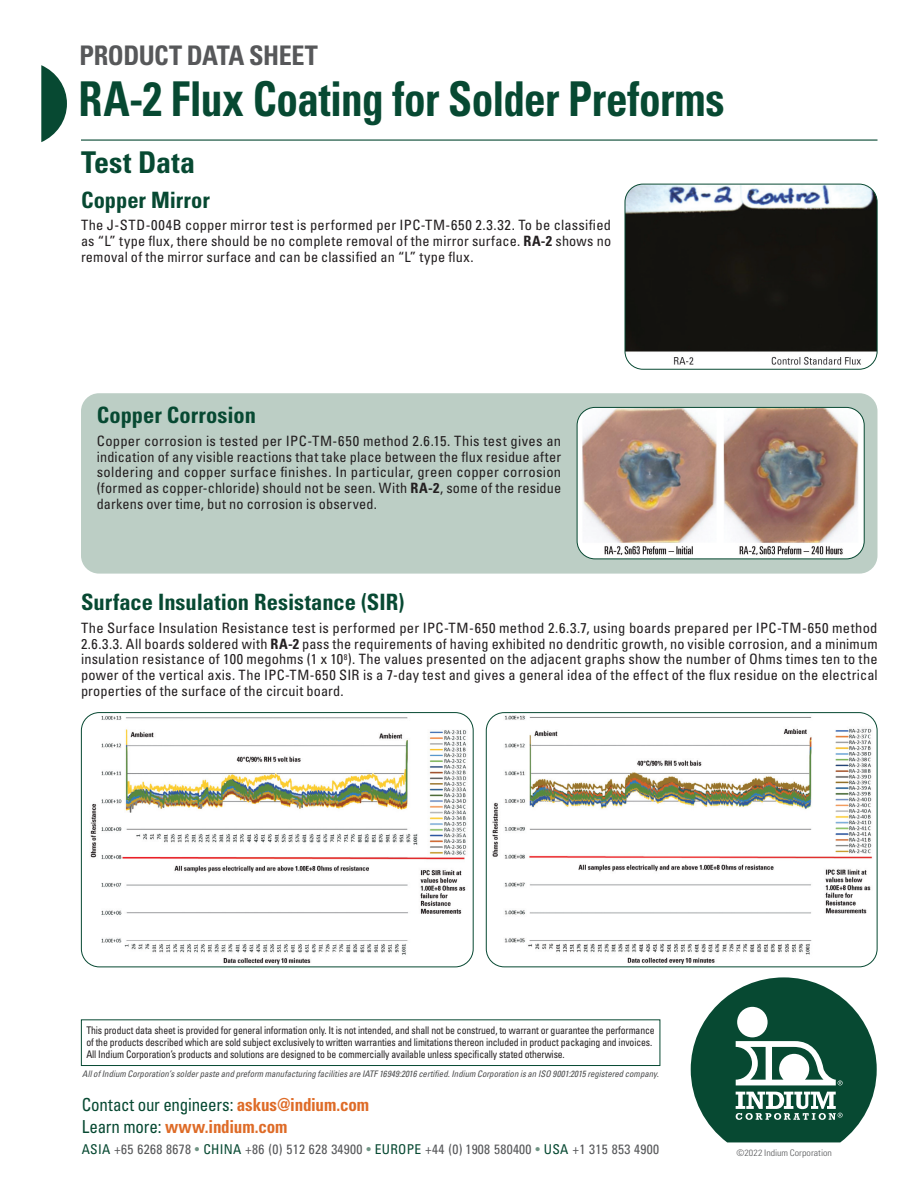
<style>
.page{position:relative;width:918px;height:1188px;background:#fff}
.page>*{position:absolute;margin:0;border:0;box-sizing:border-box;transform-origin:0 0}
.t1{font:700 condensed 48px "Univers LT Std";letter-spacing:-.01em;color:#074932;scale:.9 1}
.t2{font:700 condensed 30px "Univers LT Std";letter-spacing:.005em;color:#074932}
.t3{font:700 condensed 27px "Univers LT Std";letter-spacing:-.02em;color:#57585a}
.t4{font:700 condensed 22.5px "Univers LT Std";color:#074932}
.t5{font:condensed 17.85px "Univers LT Std";letter-spacing:-.015em;color:#074932;scale:.95 1}
.t6{font:700 condensed 17.85px "Univers LT Std";letter-spacing:-.01em;color:#de6b27;scale:.95 1}
.t7{font:condensed 14.25px/15.8px "Univers LT Std";letter-spacing:.01em;color:#231f20;text-align:justify}
.t8{font:condensed 13.5px "Univers LT Std";letter-spacing:.02em;color:#57585a}
.t9{font:condensed 10.5px/12px "Univers LT Std";letter-spacing:-.015em;color:#231f20;scale:.93 1}
.t10{font:italic condensed 9px "Univers LT Std";color:#4b4c4d}
.t11{font:300 condensed 9px "Univers LT Std";color:#57585a;scale:1.1 1}
.s1{font-weight:700}
.s2{font-weight:700;color:#de6b27}
.s3{font-weight:400;color:#074932}
.s4{color:#074932}
.s5{color:#719585}
</style>
<div class="page">
<svg style="left:691px;top:977px;width:186px;height:165px"></svg>
<div style="left:737px;top:1007px;width:31px;height:30px;background:#fff;border-radius:50%"></div>
<svg style="left:41px;top:65px;width:26px;height:77px"></svg>
<div style="left:81px;top:1019px;width:579px;height:47px;border:1px solid #074932"></div>
<div style="left:81px;top:393px;width:797px;height:181px;background:#bccec5;border-radius:18px"></div>
<hr style="left:81px;top:140px;width:797px;height:1px;background:#074932">
<img style="left:625px;top:184px;width:251px;height:185px">
<div style="left:625px;top:184px;width:253px;height:186px;border:1px solid #074932;border-radius:18px"></div>
<img style="left:577px;top:407px;width:287px;height:152px">
<div style="left:577px;top:407px;width:288px;height:152px;border:1px solid #074932;border-radius:18px"></div>
<img style="left:81px;top:713px;width:392px;height:254px">
<div style="left:81px;top:712px;width:393px;height:255px;border:1px solid #074932;border-radius:18px"></div>
<img style="left:486px;top:713px;width:391px;height:254px">
<div style="left:486px;top:712px;width:391px;height:255px;border:1px solid #074932;border-radius:18px"></div>
<h3 class="t3" style="left:80px;top:39px;width:240px">PRODUCT DATA SHEET</h3>
<h1 class="t1" style="left:79px;top:69px;width:719px">RA-2 Flux Coating for Solder Preforms</h1>
<h2 class="t2" style="left:81px;top:144px;width:116px">Test Data</h2>
<h3 class="t4" style="left:81px;top:186px;width:130px">Copper Mirror</h3>
<p class="t7" style="left:81px;top:217px;width:532px">The J-STD-004B copper mirror test is performed per IPC-TM-650 2.3.32. To be classified as “L” type flux, there should be no complete removal of the mirror surface. <span class="s1">RA-2</span> shows no removal of the mirror surface and can be classified an “L” type flux.</p>
<h3 class="t4" style="left:97px;top:402px;width:161px">Copper Corrosion</h3>
<p class="t7" style="left:97px;top:433px;width:466px">Copper corrosion is tested per IPC-TM-650 method 2.6.15. This test gives an indication of any visible reactions that take place between the flux residue after soldering and copper surface finishes. In particular, green copper corrosion (formed as copper-chloride) should not be seen. With <span class="s1">RA-2</span>, some of the residue darkens over time, but no corrosion is observed.</p>
<h3 class="t4" style="left:81px;top:588px;width:325px">Surface Insulation Resistance (SIR)</h3>
<p class="t7" style="left:81px;top:620px;width:798px">The Surface Insulation Resistance test is performed per IPC-TM-650 method 2.6.3.7, using boards prepared per IPC-TM-650 method 2.6.3.3. All boards soldered with <span class="s1">RA-2</span> pass the requirements of having exhibited no dendritic growth, no visible corrosion, and a minimum insulation resistance of 100 megohms (1 x 10<sup>8</sup>). The values presented on the adjacent graphs show the number of Ohms times ten to the power of the vertical axis. The IPC-TM-650 SIR is a 7-day test and gives a general idea of the effect of the flux residue on the electrical properties of the surface of the circuit board.</p>
<p class="t9" style="left:86px;top:1024px;width:613px">This product data sheet is provided for general information only. It is not intended, and shall not be construed, to warrant or guarantee the performance of the products described which are sold subject exclusively to written warranties and limitations thereon included in product packaging and invoices.<br>All Indium Corporation’s products and solutions are designed to be commercially available unless specifically stated otherwise.</p>
<p class="t10" style="left:82px;top:1068px;width:578px">All of Indium Corporation’s solder paste and preform manufacturing facilities are IATF 16949:2016 certified. Indium Corporation is an ISO 9001:2015 registered company.</p>
<p class="t5" style="left:82px;top:1094px;width:304px">Contact our engineers: <span class="s2">askus@indium.com</span></p>
<p class="t6" style="left:82px;top:1115px;width:218px"><span class="s3">Learn more:</span> www.indium.com</p>
<p class="t8" style="left:82px;top:1141px;width:579px"><span class="s4">ASIA</span> +65 6268 8678 <span class="s5">•</span> <span class="s4">CHINA</span> +86 (0) 512 628 34900 <span class="s5">•</span> <span class="s4">EUROPE</span> +44 (0) 1908 580400 <span class="s5">•</span> <span class="s4">USA</span> +1 315 853 4900</p>
<p class="t11" style="left:736px;top:1147px;width:88px">©2022 Indium Corporation</p>
</div>
